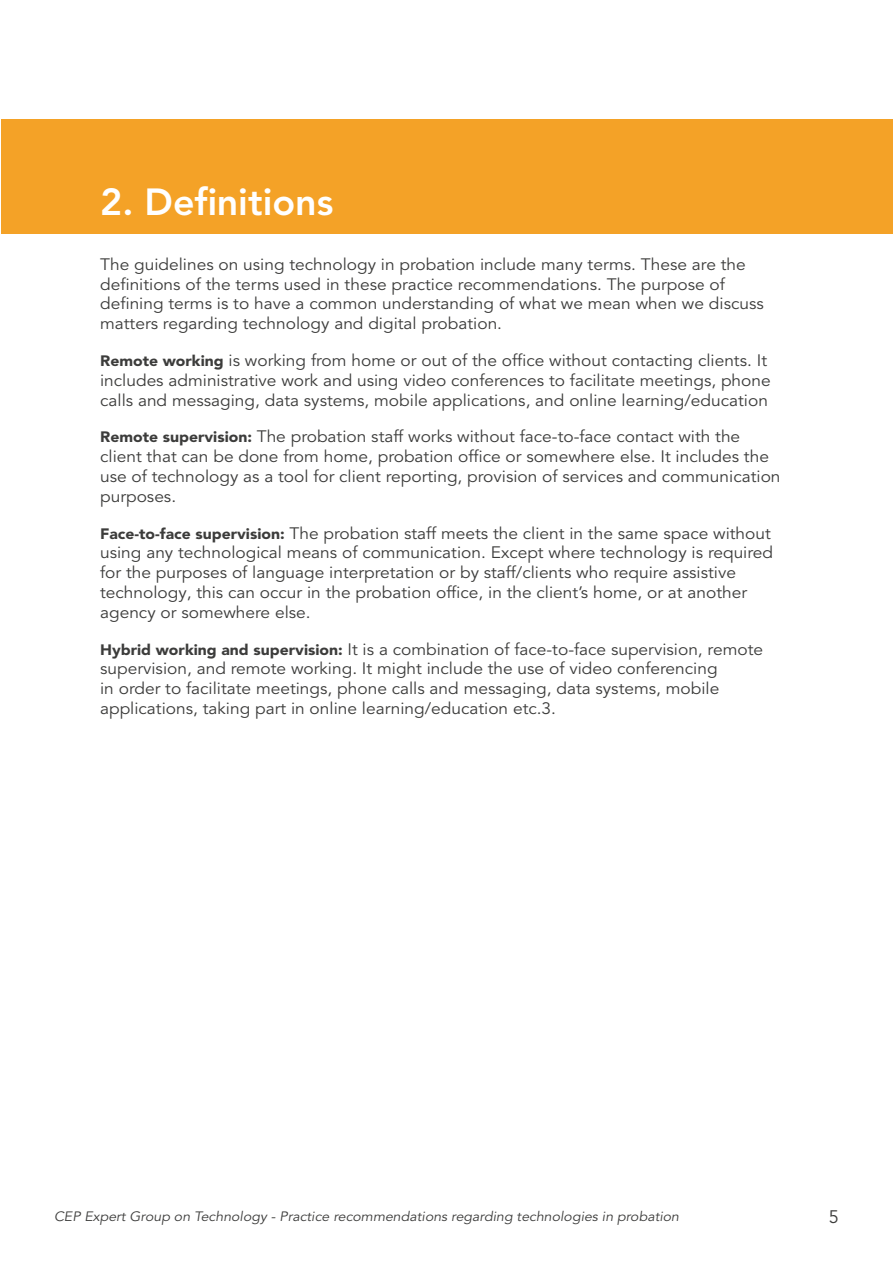
<style>
.page{position:relative;width:893px;height:1263px;background:#fff}
.page>*{position:absolute;margin:0;border:0;box-sizing:border-box;transform-origin:0 0}
.t1{font:800 37.5px "Avenir LT Pro";color:#fff}
.t2{font:18px "Avenir LT Pro";color:#3c3c3b}
.t3{font:16.5px/19.8px "Avenir LT Pro";color:#3c3c3b;scale:1.05 1}
.t4{font:italic 13.5px "Avenir LT Pro";color:#3c3c3b;scale:1.05 1}
.s1{font-weight:900;font-size:15px}
</style>
<div class="page">
<div style="left:1px;top:119px;width:892px;height:115px;background:#f4a227"></div>
<h1 class="t1" style="left:100px;top:180px;width:235px">2. Definitions</h1>
<p class="t3" style="left:100px;top:254px;width:634px">The guidelines on using technology in probation include many terms. These are the definitions of the terms used in these practice recommendations. The purpose of defining terms is to have a common understanding of what we mean when we discuss matters regarding technology and digital probation.</p>
<p class="t3" style="left:100px;top:351px;width:640px"><span class="s1">Remote working</span> is working from home or out of the office without contacting clients. It includes administrative work and using video conferences to facilitate meetings, phone calls and messaging, data systems, mobile applications, and online learning/education</p>
<p class="t3" style="left:100px;top:427px;width:649px"><span class="s1">Remote supervision:</span> The probation staff works without face-to-face contact with the client that can be done from home, probation office or somewhere else. It includes the use of technology as a tool for client reporting, provision of services and communication purposes.</p>
<p class="t3" style="left:100px;top:523px;width:642px"><span class="s1">Face-to-face supervision:</span> The probation staff meets the client in the same space without using any technological means of communication. Except where technology is required for the purposes of language interpretation or by staff/clients who require assistive technology, this can occur in the probation office, in the client’s home, or at another agency or somewhere else.</p>
<p class="t3" style="left:100px;top:639px;width:633px"><span class="s1">Hybrid working and supervision:</span> It is a combination of face-to-face supervision, remote supervision, and remote working. It might include the use of video conferencing<br>in order to facilitate meetings, phone calls and messaging, data systems, mobile applications, taking part in online learning/education etc.3.</p>
<p class="t4" style="left:54px;top:1209px;width:597px">CEP Expert Group on Technology - Practice recommendations regarding technologies in probation</p>
<p class="t2" style="left:829px;top:1206px;width:12px">5</p>
</div>
